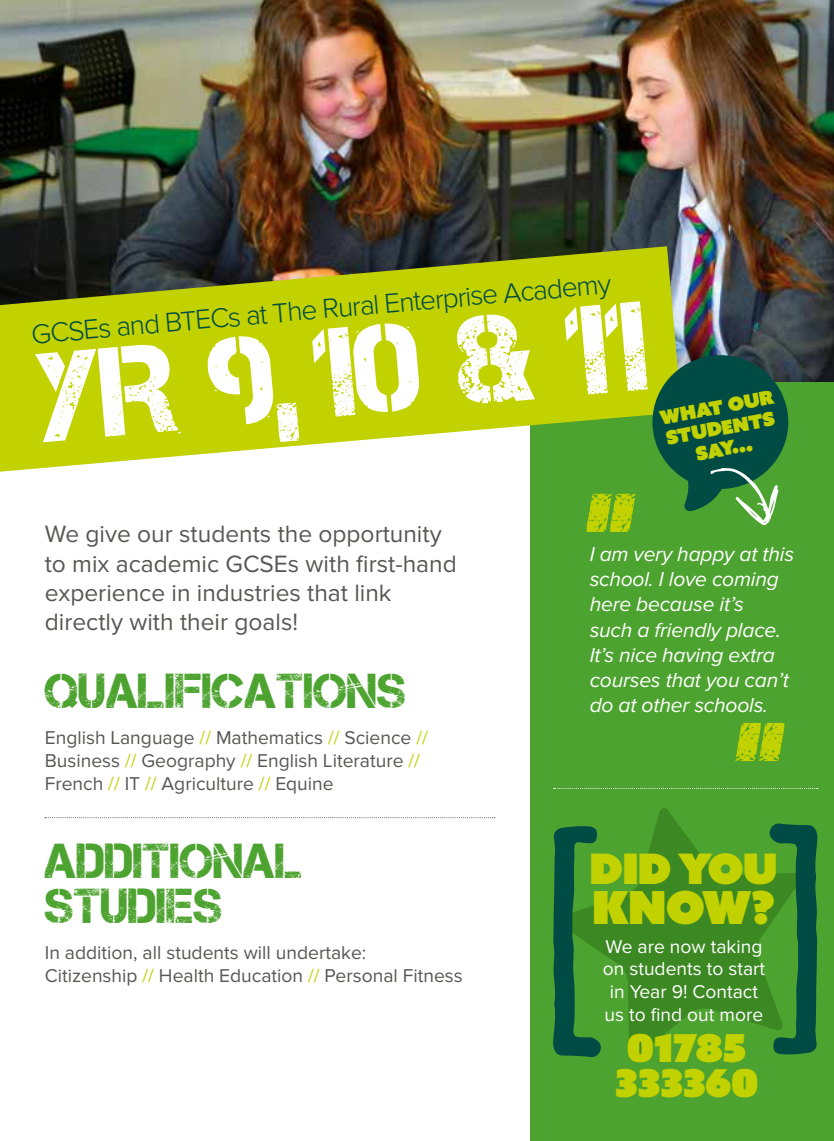
<style>
.page{position:relative;width:834px;height:1141px;background:#fff}
.page>*{position:absolute;margin:0;border:0;box-sizing:border-box;transform-origin:0 0}
.t1{font:126px "Captureit";color:#fff}
.t2{font:italic 126px "Captureit";color:#c2d100}
.t3{font:49px/45.5px "Captureit";color:#4da32f}
.t4{font:45.5px "Azo Sans Uber";color:#c2d100}
.t5{font:42px "Azo Sans Uber";letter-spacing:-.02em;color:#c2d100}
.t6{font:38.5px/35px "Azo Sans Uber";letter-spacing:-.01em;color:#c2d100;text-align:center}
.t7{font:300 28.35px "Proxima Nova";color:#004c45}
.t8{font:24.5px/29.4px "Proxima Nova";color:#575756}
.t9{font:italic 21px/25.2px "Proxima Nova";letter-spacing:-.01em;color:#fff}
.t10{font:19.25px/23.1px "Proxima Nova";color:#575756}
.t11{font:19.25px/22.8px "Proxima Nova";color:#fff;text-align:center}
.t12{font:19.25px/21px "Azo Sans Uber";color:#c2d100;text-align:center}
.s1{color:#c2d100}
</style>
<div class="page">
<div style="left:530px;top:379px;width:303px;height:762px;background:#4da32f"></div>
<img style="left:0;top:0;width:833px;height:381px">
<svg style="left:0;top:246px;width:681px;height:226px;background:#adbc1d"></svg>
<svg style="left:45px;top:817px;width:450px;height:1px"></svg>
<svg style="left:600px;top:808px;width:196px;height:249px;fill:#3c8823"></svg>
<svg style="left:769px;top:823px;width:48px;height:231px"></svg>
<svg style="left:553px;top:826px;width:47px;height:231px"></svg>
<svg style="left:652px;top:355px;width:136px;height:171px"></svg>
<svg style="left:553px;top:788px;width:264px;height:1px"></svg>
<h3 class="t7" style="left:30px;top:318px;width:583px;rotate:-5deg">GCSEs and BTECs at The Rural Enterprise Academy</h3>
<h1 class="t1" style="left:33px;top:328px;width:613px;rotate:-5deg">YR 9, 10 &amp; 11</h1>
<p class="t12" style="left:657px;top:408px;width:117px;rotate:-11deg">WHAT OUR<br>STUDENTS<br>SAY...</p>
<p class="t8" style="left:45px;top:520px;width:413px">We give our students the opportunity to mix academic GCSEs with first-hand experience in industries that link directly with their goals!</p>
<h2 class="t3" style="left:45px;top:668px;width:363px">QUALIFICATIONS</h2>
<p class="t10" style="left:45px;top:726px;width:384px">English Language <span class="s1">//</span> Mathematics <span class="s1">//</span> Science <span class="s1">//<br></span>Business <span class="s1">//</span> Geography <span class="s1">//</span> English Literature <span class="s1">//<br></span>French <span class="s1">//</span> IT <span class="s1">//</span> Agriculture <span class="s1">//</span> Equine</p>
<h2 class="t3" style="left:45px;top:838px;width:260px">ADDITIONAL<br>STUDIES</h2>
<p class="t10" style="left:45px;top:941px;width:419px">In addition, all students will undertake:<br>Citizenship <span class="s1">//</span> Health Education <span class="s1">//</span> Personal Fitness</p>
<h1 class="t2" style="left:577px;top:468px;width:74px">“</h1>
<p class="t9" style="left:589px;top:542px;width:206px">I am very happy at this school. I love coming here because it’s<br>such a friendly place.<br>It’s nice having extra courses that you can’t do at other schools.</p>
<h1 class="t2" style="left:793px;top:787px;width:74px;rotate:-180deg">“</h1>
<h3 class="t5" style="left:589px;top:841px;width:189px">DID YOU</h3>
<h3 class="t4" style="left:592px;top:877px;width:185px">KNOW?</h3>
<p class="t11" style="left:602px;top:935px;width:164px">We are now taking on students to start in Year 9! Contact us to find out more</p>
<h3 class="t6" style="left:614px;top:1030px;width:145px">01785<br>333360</h3>
</div>
